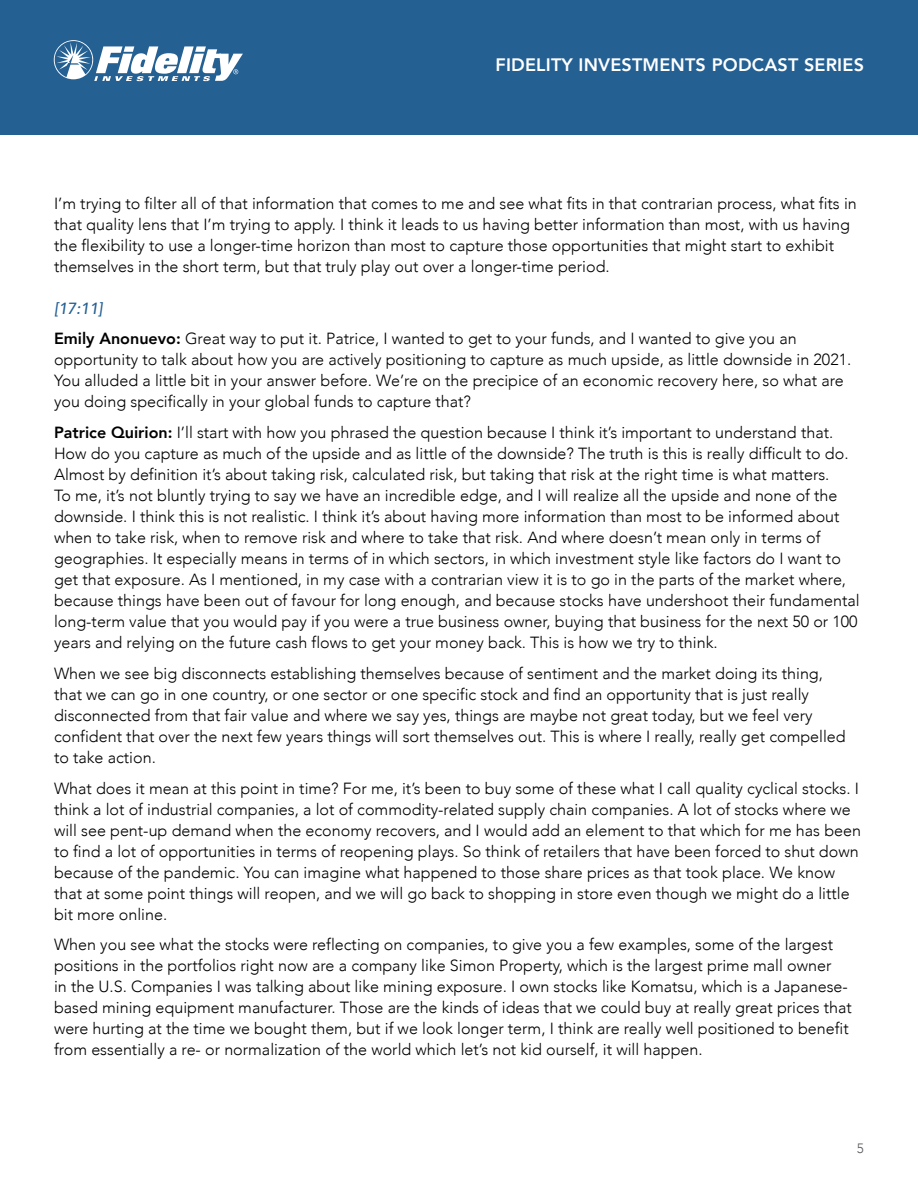
<style>
.page{position:relative;width:918px;height:1188px;background:#fff}
.page>*{position:absolute;margin:0;border:0;box-sizing:border-box;transform-origin:0 0}
.t1{font:800 18px "Avenir";letter-spacing:.01em;color:#fff}
.t2{font:300 16.2px/21px "Avenir";color:#000}
.t3{font:300 13.5px "Avenir";color:#58595b}
.s1{font-weight:500;font-style:italic;color:#256093}
.s2{font-weight:800}
</style>
<div class="page">
<div style="left:0;top:0;width:918px;height:135px;background:#256093"></div>
<svg style="left:54px;top:40px;width:189px;height:41px"></svg>
<p class="t1" style="left:496px;top:50px;width:370px">FIDELITY INVESTMENTS PODCAST SERIES</p>
<p class="t2" style="left:54px;top:193px;width:804px">I’m trying to filter all of that information that comes to me and see what fits in that contrarian process, what fits in that quality lens that I’m trying to apply. I think it leads to us having better information than most, with us having the flexibility to use a longer-time horizon than most to capture those opportunities that might start to exhibit themselves in the short term, but that truly play out over a longer-time period.</p>
<p class="t2" style="left:54px;top:293px;width:744px;line-height:30.8px"><span class="s1">[17:11]<br></span><span class="s2">Emily Anonuevo:</span> Great way to put it. Patrice, I wanted to get to your funds, and I wanted to give you an</p>
<p class="t2" style="left:54px;top:349px;width:799px">opportunity to talk about how you are actively positioning to capture as much upside, as little downside in 2021.<br>You alluded a little bit in your answer before. We’re on the precipice of an economic recovery here, so what are you doing specifically in your global funds to capture that?</p>
<p class="t2" style="left:54px;top:422px;width:807px"><span class="s2">Patrice Quirion:</span> I’ll start with how you phrased the question because I think it’s important to understand that.<br>How do you capture as much of the upside and as little of the downside? The truth is this is really difficult to do.<br>Almost by definition it’s about taking risk, calculated risk, but taking that risk at the right time is what matters.<br>To me, it’s not bluntly trying to say we have an incredible edge, and I will realize all the upside and none of the downside. I think this is not realistic. I think it’s about having more information than most to be informed about when to take risk, when to remove risk and where to take that risk. And where doesn’t mean only in terms of geographies. It especially means in terms of in which sectors, in which investment style like factors do I want to get that exposure. As I mentioned, in my case with a contrarian view it is to go in the parts of the market where, because things have been out of favour for long enough, and because stocks have undershoot their fundamental long-term value that you would pay if you were a true business owner, buying that business for the next 50 or 100 years and relying on the future cash flows to get your money back. This is how we try to think.</p>
<p class="t2" style="left:54px;top:663px;width:793px">When we see big disconnects establishing themselves because of sentiment and the market doing its thing, that we can go in one country, or one sector or one specific stock and find an opportunity that is just really disconnected from that fair value and where we say yes, things are maybe not great today, but we feel very confident that over the next few years things will sort themselves out. This is where I really, really get compelled to take action.</p>
<p class="t2" style="left:54px;top:778px;width:809px">What does it mean at this point in time? For me, it’s been to buy some of these what I call quality cyclical stocks. I think a lot of industrial companies, a lot of commodity-related supply chain companies. A lot of stocks where we will see pent-up demand when the economy recovers, and I would add an element to that which for me has been to find a lot of opportunities in terms of reopening plays. So think of retailers that have been forced to shut down because of the pandemic. You can imagine what happened to those share prices as that took place. We know that at some point things will reopen, and we will go back to shopping in store even though we might do a little bit more online.</p>
<p class="t2" style="left:54px;top:934px;width:800px">When you see what the stocks were reflecting on companies, to give you a few examples, some of the largest positions in the portfolios right now are a company like Simon Property, which is the largest prime mall owner<br>in the U.S. Companies I was talking about like mining exposure. I own stocks like Komatsu, which is a Japanese&shy;based mining equipment manufacturer. Those are the kinds of ideas that we could buy at really great prices that were hurting at the time we bought them, but if we look longer term, I think are really well positioned to benefit from essentially a re- or normalization of the world which let’s not kid ourself, it will happen.</p>
<p class="t3" style="left:857px;top:1140px;width:9px">5</p>
</div>
